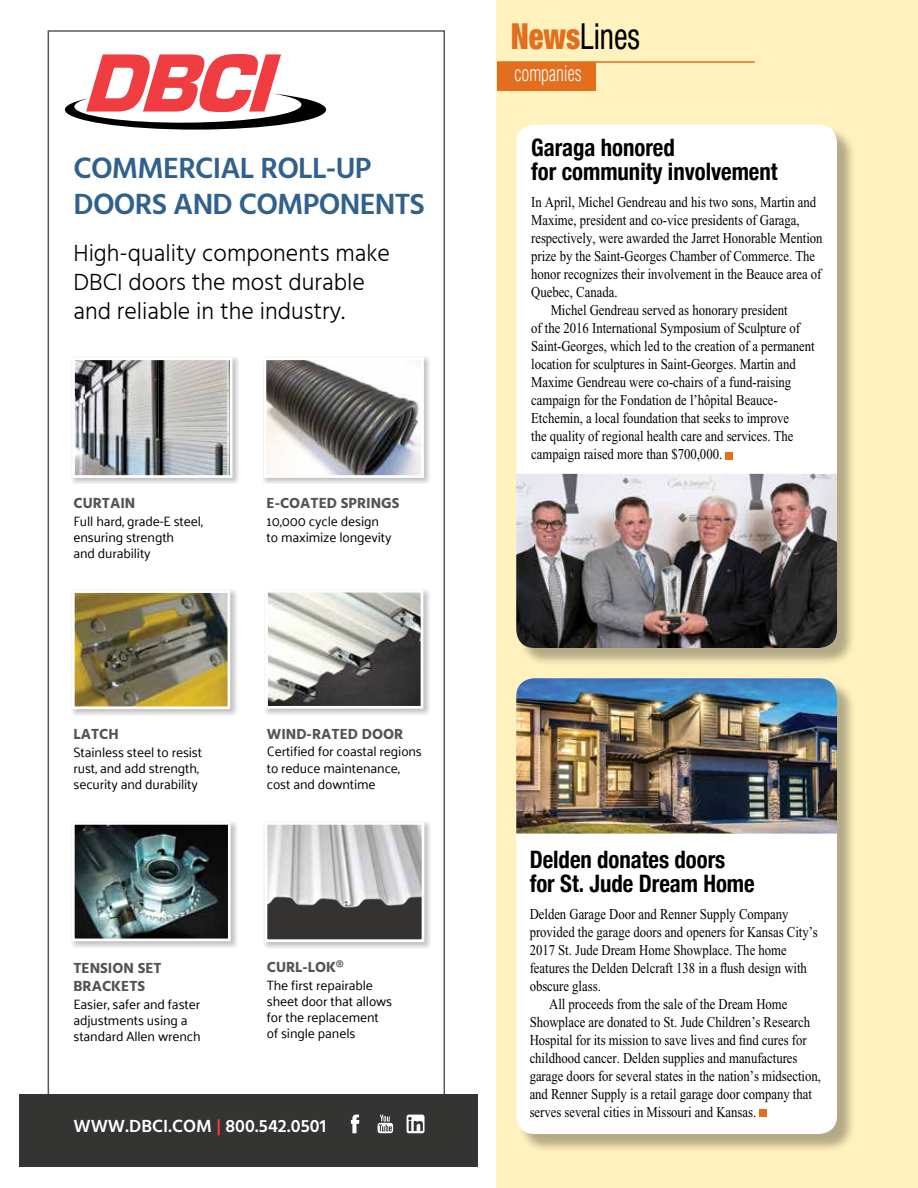
<style>
.page{position:relative;width:918px;height:1188px;background:#fff}
.page>*{position:absolute;margin:0;border:0;box-sizing:border-box;transform-origin:0 0}
.t1{font:condensed 36px "Helvetica Neue";color:#000;scale:.85 1}
.t2{font:600 30px/36px "Hind";letter-spacing:-.025em;color:#30618d}
.t3{font:300 24px/28.8px "Hind";color:#000}
.t4{font:700 condensed 24px/24px "Helvetica Neue";color:#000;scale:.95 1}
.t5{font:300 condensed 21px "Helvetica";color:#fff;scale:.85 1}
.t6{font:600 18px "Hind";color:#fff}
.t7{font:15px "Times New Roman";color:#000;scale:.85 1}
.t8{font:700 15px/18px "Hind";color:#545456}
.t9{font:13.5px/16.2px "Palanquin";letter-spacing:-.01em;color:#000}
.s1{color:#ef3d42}
.s2{font-weight:900;color:#e36f1e}
</style>
<div class="page">
<div style="left:497px;top:0;width:421px;height:1188px;background:#fff2be"></div>
<svg style="left:65px;top:54px;width:261px;height:76px"></svg>
<div style="left:20px;top:1094px;width:458px;height:72px;background:#343433"></div>
<svg style="left:351px;top:1115px;width:8px;height:18px"></svg>
<svg style="left:407px;top:1115px;width:18px;height:18px"></svg>
<svg style="left:378px;top:1115px;width:15px;height:18px"></svg>
<div style="left:71px;top:356px;width:168px;height:128px;background:#000;opacity:.25"></div>
<img style="left:76px;top:361px;width:153px;height:113px">
<div style="left:72px;top:357px;width:161px;height:121px;border:3px solid #fff"></div>
<div style="left:263px;top:356px;width:168px;height:128px;background:#000;opacity:.25"></div>
<img style="left:268px;top:361px;width:152px;height:113px">
<div style="left:264px;top:357px;width:160px;height:121px;border:3px solid #fff"></div>
<div style="left:71px;top:589px;width:166px;height:127px;background:#000;opacity:.25"></div>
<img style="left:76px;top:594px;width:150px;height:111px">
<div style="left:72px;top:590px;width:158px;height:119px;border:3px solid #fff"></div>
<div style="left:264px;top:589px;width:166px;height:126px;background:#000;opacity:.25"></div>
<img style="left:269px;top:594px;width:150px;height:111px">
<div style="left:265px;top:590px;width:158px;height:119px;border:3px solid #fff"></div>
<div style="left:71px;top:821px;width:166px;height:127px;background:#000;opacity:.25"></div>
<img style="left:76px;top:826px;width:151px;height:111px">
<div style="left:72px;top:822px;width:159px;height:119px;border:3px solid #fff"></div>
<div style="left:264px;top:821px;width:167px;height:128px;background:#000;opacity:.25"></div>
<img style="left:269px;top:826px;width:151px;height:112px">
<div style="left:265px;top:822px;width:159px;height:120px;border:3px solid #fff"></div>
<div style="left:497px;top:62px;width:99px;height:29px;background:#e36f1e"></div>
<hr style="left:497px;top:61px;width:258px;height:2px;background:#e36f1e">
<div style="left:518px;top:127px;width:338px;height:540px;background:#000;opacity:.3"></div>
<div style="left:516px;top:125px;width:321px;height:523px;background:#fff;border-radius:18px"></div>
<img style="left:516px;top:474px;width:321px;height:174px">
<div style="left:725px;top:452px;width:7px;height:7px;background:#e36f1e"></div>
<div style="left:518px;top:680px;width:338px;height:473px;background:#000;opacity:.3"></div>
<div style="left:516px;top:678px;width:321px;height:456px;background:#fff;border-radius:18px"></div>
<img style="left:516px;top:678px;width:321px;height:156px">
<div style="left:759px;top:1110px;width:7px;height:7px;background:#e36f1e"></div>
<h2 class="t2" style="left:74px;top:149px;width:353px">COMMERCIAL ROLL-UP<br>DOORS AND COMPONENTS</h2>
<h3 class="t3" style="left:74px;top:241px;width:318px">High-quality components make<br>DBCI doors the most durable and reliable in the industry.</h3>
<p class="t8" style="left:74px;top:494px;width:63px">CURTAIN</p>
<p class="t9" style="left:74px;top:513px;width:131px">Full hard, grade-E steel, ensuring strength<br>and durability</p>
<p class="t8" style="left:267px;top:494px;width:135px">E-COATED SPRINGS</p>
<p class="t9" style="left:267px;top:513px;width:127px">10,000 cycle design to maximize longevity</p>
<p class="t8" style="left:74px;top:725px;width:47px">LATCH</p>
<p class="t9" style="left:74px;top:744px;width:130px">Stainless steel to resist rust, and add strength, security and durability</p>
<p class="t8" style="left:267px;top:725px;width:138px">WIND-RATED DOOR</p>
<p class="t9" style="left:267px;top:744px;width:157px">Certified for coastal regions to reduce maintenance, cost and downtime</p>
<p class="t8" style="left:73px;top:959px;width:90px">TENSION SET<br>BRACKETS</p>
<p class="t9" style="left:73px;top:996px;width:129px">Easier, safer and faster adjustments using a standard Allen wrench</p>
<p class="t8" style="left:267px;top:958px;width:78px">CURL-LOK®</p>
<p class="t9" style="left:267px;top:977px;width:127px">The first repairable sheet door that allows for the replacement of single panels</p>
<p class="t6" style="left:74px;top:1116px;width:254px">WWW.DBCI.COM <span class="s1">|</span> 800.542.0501</p>
<h1 class="t1" style="left:511px;top:15px;width:153px"><span class="s2">News</span>Lines</h1>
<h3 class="t5" style="left:515px;top:60px;width:80px">companies</h3>
<h3 class="t4" style="left:531px;top:134px;width:261px">Garaga honored<br>for community involvement</h3>
<p class="t7" style="left:531px;top:194px;width:337px">In April, Michel Gendreau and his two sons, Martin and</p>
<p class="t7" style="left:531px;top:212px;width:317px">Maxime, president and co-vice presidents of Garaga,</p>
<p class="t7" style="left:531px;top:230px;width:344px">respectively, were awarded the Jarret Honorable Mention</p>
<p class="t7" style="left:531px;top:248px;width:336px">prize by the Saint-Georges Chamber of Commerce. The</p>
<p class="t7" style="left:531px;top:266px;width:343px">honor recognizes their involvement in the Beauce area of</p>
<p class="t7" style="left:531px;top:284px;width:103px">Quebec, Canada.</p>
<p class="t7" style="left:551px;top:302px;width:281px">Michel Gendreau served as honorary president</p>
<p class="t7" style="left:531px;top:320px;width:318px">of the 2016 International Symposium of Sculpture of</p>
<p class="t7" style="left:531px;top:338px;width:335px">Saint-Georges, which led to the creation of a permanent</p>
<p class="t7" style="left:531px;top:356px;width:313px">location for sculptures in Saint-Georges. Martin and</p>
<p class="t7" style="left:531px;top:374px;width:307px">Maxime Gendreau were co-chairs of a fund-raising</p>
<p class="t7" style="left:531px;top:392px;width:292px">campaign for the Fondation de l’hôpital Beauce-</p>
<p class="t7" style="left:531px;top:410px;width:305px">Etchemin, a local foundation that seeks to improve</p>
<p class="t7" style="left:531px;top:428px;width:310px">the quality of regional health care and services. The</p>
<p class="t7" style="left:531px;top:446px;width:226px">campaign raised more than $700,000.</p>
<h3 class="t4" style="left:530px;top:846px;width:238px">Delden donates doors for St. Jude Dream Home</h3>
<p class="t7" style="left:530px;top:906px;width:306px">Delden Garage Door and Renner Supply Company</p>
<p class="t7" style="left:530px;top:924px;width:341px">provided the garage doors and openers for Kansas City’s</p>
<p class="t7" style="left:530px;top:942px;width:304px">2017 St. Jude Dream Home Showplace. The home</p>
<p class="t7" style="left:530px;top:960px;width:328px">features the Delden Delcraft 138 in a flush design with</p>
<p class="t7" style="left:530px;top:978px;width:85px">obscure glass.</p>
<p class="t7" style="left:549px;top:996px;width:282px">All proceeds from the sale of the Dream Home</p>
<p class="t7" style="left:530px;top:1014px;width:332px">Showplace are donated to St. Jude Children’s Research</p>
<p class="t7" style="left:530px;top:1032px;width:327px">Hospital for its mission to save lives and find cures for</p>
<p class="t7" style="left:530px;top:1050px;width:317px">childhood cancer. Delden supplies and manufactures</p>
<p class="t7" style="left:530px;top:1068px;width:344px">garage doors for several states in the nation’s midsection,</p>
<p class="t7" style="left:530px;top:1086px;width:334px">and Renner Supply is a retail garage door company that</p>
<p class="t7" style="left:530px;top:1104px;width:268px">serves several cities in Missouri and Kansas.</p>
</div>
